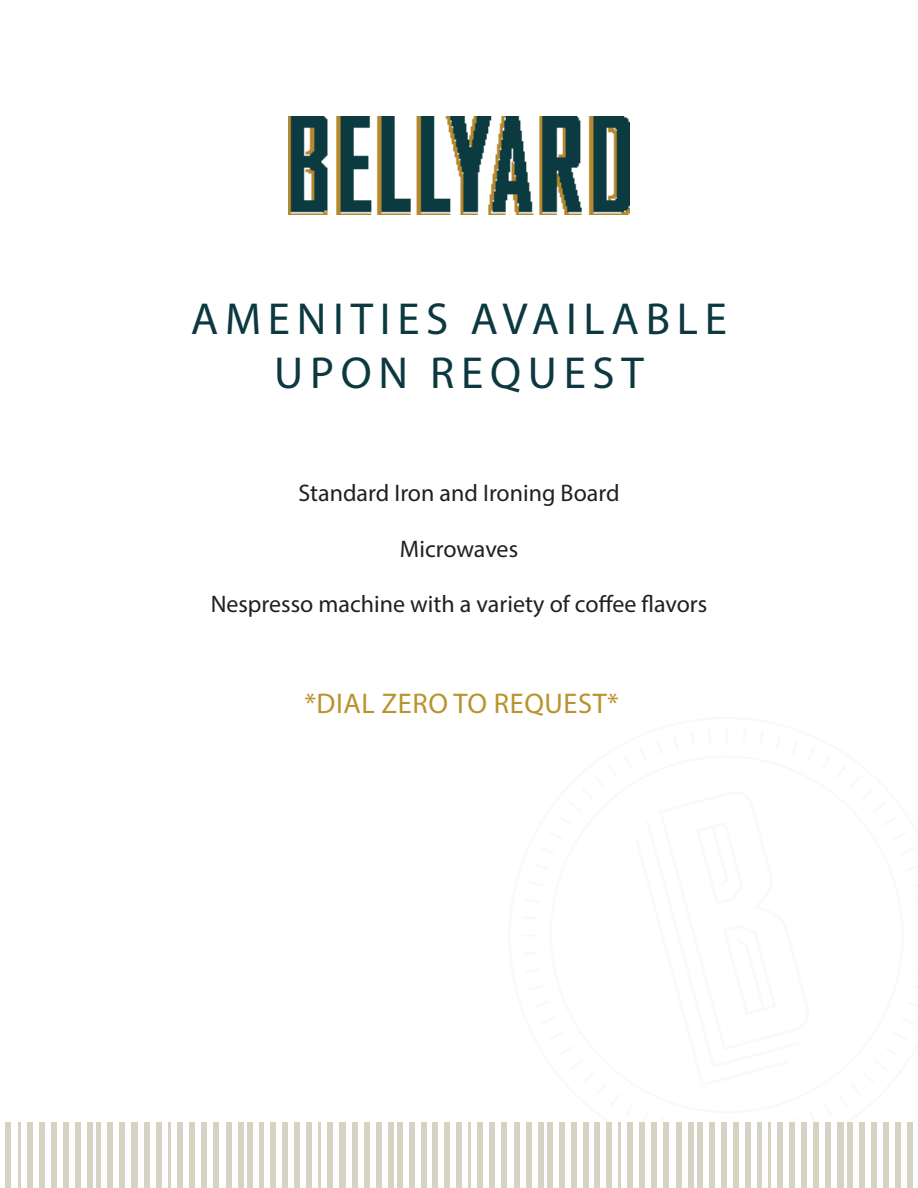
<style>
.page{position:relative;width:918px;height:1188px;background:#fff}
.page>*{position:absolute;margin:0;border:0;box-sizing:border-box;transform-origin:0 0}
.t1{font:45px/54px "Myriad Pro";letter-spacing:.15em;color:#0c393f;text-align:center}
.t2{font:28.5px "Myriad Pro";letter-spacing:.02em;color:#ba922e}
.t3{font:24px "Myriad Pro";color:#231f20}
</style>
<div class="page">
<img style="left:289px;top:116px;width:340px;height:98px">
<p class="t1" style="left:191px;top:292px;width:538px">AMENITIES AVAILABLE<br>UPON REQUEST</p>
<p class="t3" style="left:298px;top:478px;width:323px">Standard Iron and Ironing Board</p>
<p class="t3" style="left:400px;top:534px;width:120px">Microwaves</p>
<p class="t3" style="left:211px;top:589px;width:498px">Nespresso machine with a variety of coffee flavors</p>
<p class="t2" style="left:305px;top:686px;width:316px">*DIAL ZERO TO REQUEST*</p>
</div>
